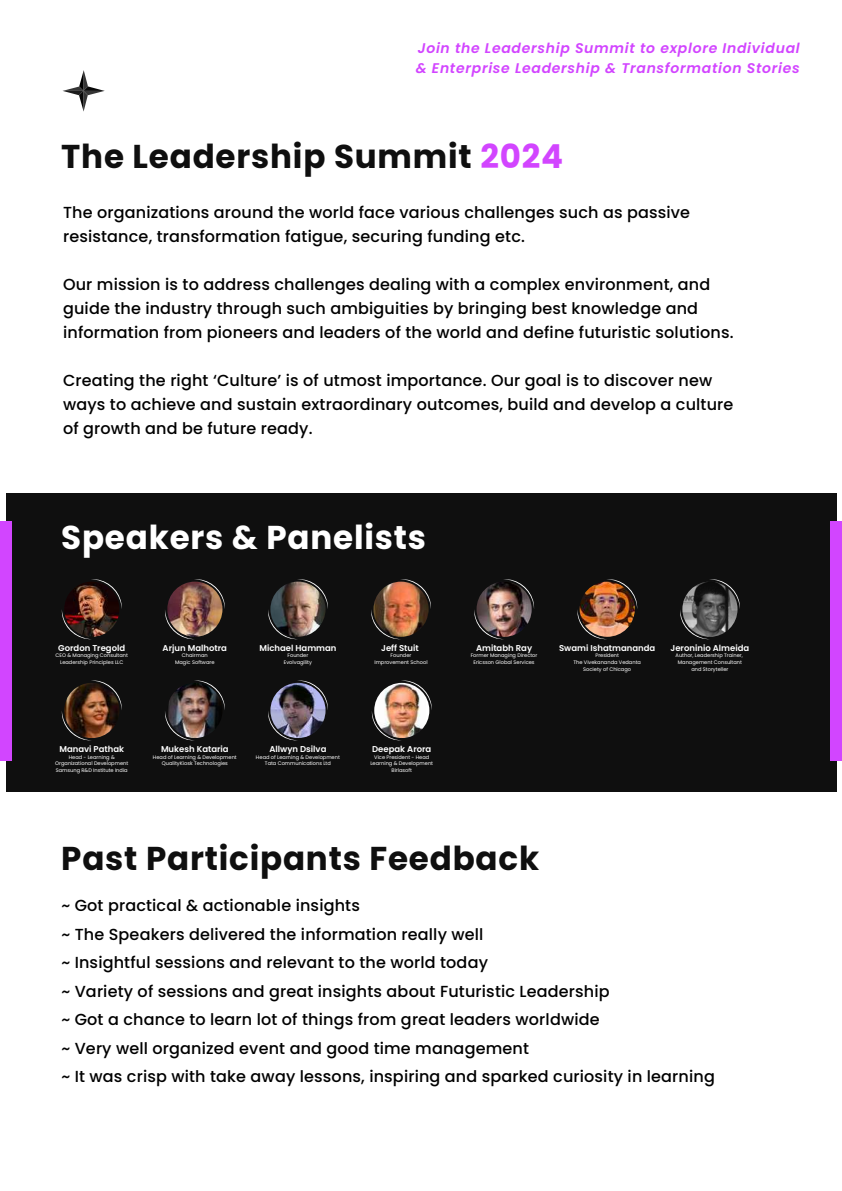
<style>
.page{position:relative;width:842px;height:1191px;background:#fff}
.page>*{position:absolute;margin:0;border:0;box-sizing:border-box;transform-origin:0 0}
.t1{font:700 33px "Poppins";letter-spacing:.025em;color:#0f0f0f}
.t2{font:700 33px "Poppins";letter-spacing:.025em;color:#fff}
.t3{font:500 16px/28.5px "Poppins";letter-spacing:.01em;color:#000}
.t4{font:italic 600 14px/20px "Poppins";letter-spacing:.05em;color:#d245ff}
.t5{font:600 8.5px "Poppins";color:#fff}
.t6{font:5.1px/6.8px "Poppins";color:#fff;text-align:center}
.s1{color:#d245ff}
</style>
<div class="page">
<svg style="left:63px;top:70px;width:42px;height:41px"></svg>
<div style="left:6px;top:493px;width:830px;height:298px;background:#0f0f0f"></div>
<svg style="left:62px;top:579px;width:60px;height:61px"></svg>
<img style="left:64px;top:581px;width:55px;height:56px;border-radius:28px">
<svg style="left:165px;top:579px;width:60px;height:61px"></svg>
<img style="left:167px;top:581px;width:55px;height:56px;border-radius:28px">
<svg style="left:268px;top:579px;width:60px;height:61px"></svg>
<img style="left:270px;top:581px;width:56px;height:56px;border-radius:28px">
<svg style="left:371px;top:579px;width:60px;height:61px"></svg>
<img style="left:373px;top:581px;width:56px;height:56px;border-radius:28px">
<svg style="left:474px;top:579px;width:60px;height:61px"></svg>
<img style="left:476px;top:581px;width:56px;height:56px;border-radius:28px">
<svg style="left:577px;top:579px;width:60px;height:61px"></svg>
<img style="left:580px;top:581px;width:55px;height:56px;border-radius:28px">
<svg style="left:680px;top:579px;width:60px;height:61px"></svg>
<img style="left:682px;top:581px;width:55px;height:56px;border-radius:28px">
<svg style="left:62px;top:680px;width:60px;height:61px"></svg>
<img style="left:64px;top:683px;width:55px;height:55px;border-radius:28px">
<svg style="left:165px;top:680px;width:60px;height:61px"></svg>
<img style="left:167px;top:683px;width:55px;height:55px;border-radius:28px">
<svg style="left:268px;top:680px;width:60px;height:61px"></svg>
<img style="left:270px;top:683px;width:56px;height:55px;border-radius:28px">
<svg style="left:372px;top:680px;width:60px;height:61px"></svg>
<img style="left:374px;top:683px;width:55px;height:55px;border-radius:28px">
<div style="left:0;top:521px;width:12px;height:239px;background:#d245ff"></div>
<div style="left:830px;top:521px;width:12px;height:239px;background:#d245ff"></div>
<p class="t4" style="left:416px;top:38px;width:386px">Join the Leadership Summit to explore Individual &amp; Enterprise Leadership &amp; Transformation Stories</p>
<h1 class="t1" style="left:61px;top:137px;width:503px">The Leadership Summit <span class="s1">2024</span></h1>
<p class="t3" style="left:63px;top:201px;width:628px;line-height:24px">The organizations around the world face various challenges such as passive resistance, transformation fatigue, securing funding etc.</p>
<p class="t3" style="left:63px;top:273px;width:672px;line-height:24px">Our mission is to address challenges dealing with a complex environment, and guide the industry through such ambiguities by bringing best knowledge and information from pioneers and leaders of the world and define futuristic solutions.</p>
<p class="t3" style="left:63px;top:369px;width:672px;line-height:24px">Creating the right ‘Culture’ is of utmost importance. Our goal is to discover new ways to achieve and sustain extraordinary outcomes, build and develop a culture of growth and be future ready.</p>
<h1 class="t2" style="left:61px;top:518px;width:366px">Speakers &amp; Panelists</h1>
<p class="t5" style="left:58px;top:642px;width:69px">Gordon Tregold</p>
<p class="t6" style="left:56px;top:652px;width:74px">CEO &amp; Managing Consultant<br>Leadership Principles LLC</p>
<p class="t5" style="left:163px;top:642px;width:66px">Arjun Malhotra</p>
<p class="t6" style="left:175px;top:652px;width:41px">Chairman<br>Magic Software</p>
<p class="t5" style="left:259px;top:642px;width:79px">Michael Hamman</p>
<p class="t6" style="left:284px;top:652px;width:30px">Founder<br>Evolvagility</p>
<p class="t5" style="left:381px;top:642px;width:39px">Jeff Stuit</p>
<p class="t6" style="left:374px;top:652px;width:55px">Founder<br>Improvement School</p>
<p class="t5" style="left:476px;top:642px;width:58px">Amitabh Ray</p>
<p class="t6" style="left:471px;top:652px;width:68px">Former Managing Director<br>Ericsson Global Services</p>
<p class="t5" style="left:559px;top:642px;width:98px">Swami Ishatmananda</p>
<p class="t6" style="left:573px;top:652px;width:69px">President<br>The Vivekananda Vedanta<br>Society of Chicago</p>
<p class="t5" style="left:670px;top:642px;width:80px">Jeroninio Almeida</p>
<p class="t6" style="left:676px;top:652px;width:69px">Author, Leadership Trainer,<br>Management Consultant and Storyteller</p>
<p class="t5" style="left:59px;top:744px;width:66px">Manavi Pathak</p>
<p class="t6" style="left:55px;top:753px;width:75px">Head - Learning &amp;<br>Organizational Development<br>Samsung R&amp;D Institute India</p>
<p class="t5" style="left:161px;top:744px;width:69px">Mukesh Kataria</p>
<p class="t6" style="left:153px;top:753px;width:85px">Head of Learning &amp; Development<br>QualityKiosk Technologies</p>
<p class="t5" style="left:269px;top:744px;width:59px">Allwyn Dsilva</p>
<p class="t6" style="left:256px;top:753px;width:85px">Head of Learning &amp; Development<br>Tata Communications Ltd</p>
<p class="t5" style="left:372px;top:744px;width:61px">Deepak Arora</p>
<p class="t6" style="left:370px;top:753px;width:64px">Vice President - Head<br>Learning &amp; Development<br>Birlasoft</p>
<h1 class="t1" style="left:61px;top:839px;width:479px">Past Participants Feedback</h1>
<p class="t3" style="left:61px;top:891px;width:655px">~ Got practical &amp; actionable insights<br>~ The Speakers delivered the information really well<br>~ Insightful sessions and relevant to the world today<br>~ Variety of sessions and great insights about Futuristic Leadership<br>~ Got a chance to learn lot of things from great leaders worldwide<br>~ Very well organized event and good time management<br>~ It was crisp with take away lessons, inspiring and sparked curiosity in learning</p>
</div>
